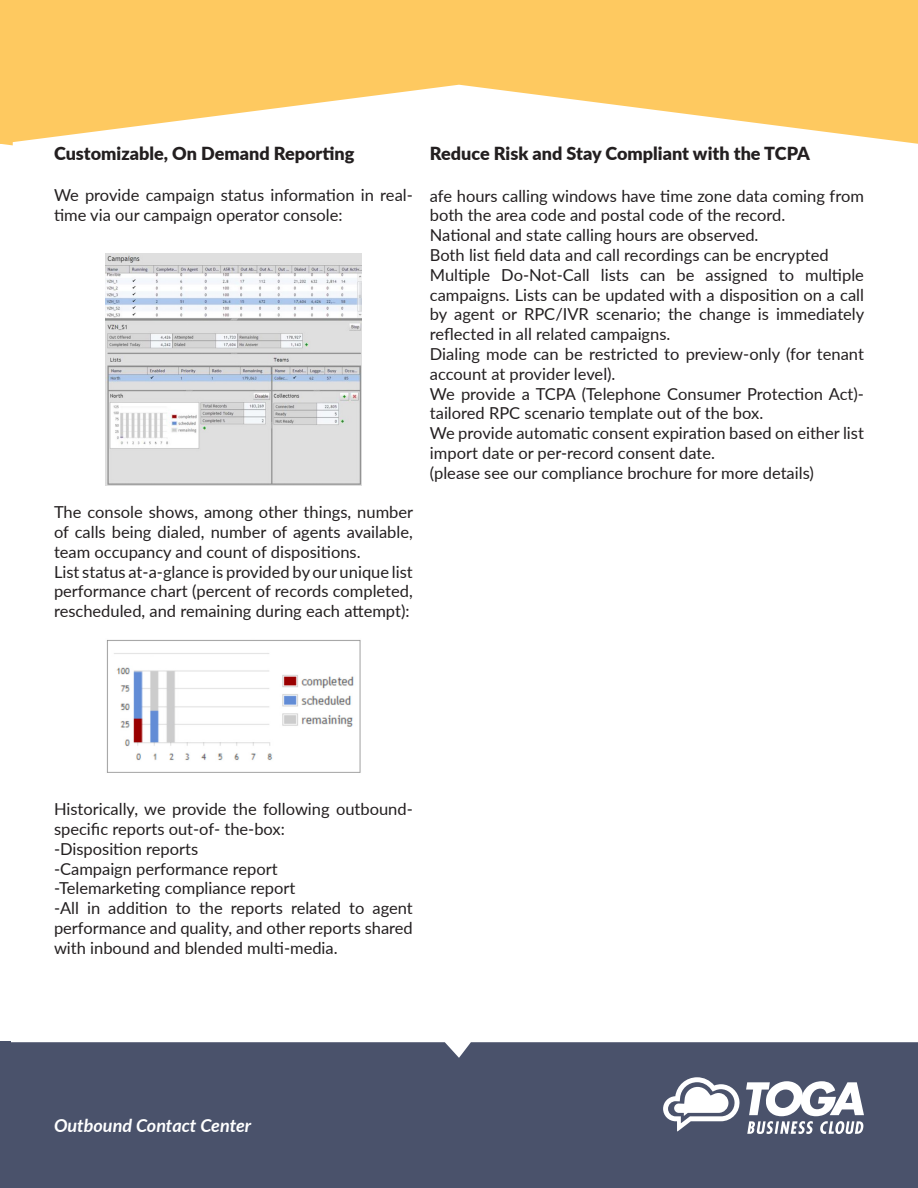
<style>
.page{position:relative;width:918px;height:1188px;background:#fff}
.page>*{position:absolute;margin:0;border:0;box-sizing:border-box;transform-origin:0 0}
.t1{font:900 18px "Lato";color:#231f20}
.t2{font:italic 700 18px "Lato";color:#fff}
.t3{font:16.5px/19.8px "Lato";color:#231f20}
</style>
<div class="page">
<svg style="left:0;top:0;width:918px;height:144px;fill:#fec960"></svg>
<div style="left:0;top:1042px;width:918px;height:146px;background:#4a526b"></div>
<img style="left:106px;top:254px;width:255px;height:231px">
<img style="left:106px;top:640px;width:255px;height:133px">
<svg style="left:663px;top:1077px;width:77px;height:55px"></svg>
<svg style="left:746px;top:1081px;width:118px;height:53px"></svg>
<p class="t1" style="left:54px;top:140px;width:302px">Customizable, On Demand Reporting</p>
<p class="t3" style="left:54px;top:185px;width:360px">We provide campaign status information in real&shy;time via our campaign operator console:</p>
<p class="t3" style="left:54px;top:502px;width:361px;text-align:justify">The console shows, among other things, number of calls being dialed, number of agents available, team occupancy and count of dispositions.</p>
<p class="t3" style="left:54px;top:561px;width:360px;text-align:justify">List status at-a-glance is provided by our unique list performance chart (percent of records completed, rescheduled, and remaining during each attempt):</p>
<p class="t1" style="left:430px;top:140px;width:382px">Reduce Risk and Stay Compliant with the TCPA</p>
<p class="t3" style="left:430px;top:185px;width:436px">afe hours calling windows have time zone data coming from both the area code and postal code of the record.</p>
<p class="t3" style="left:430px;top:225px;width:330px">National and state calling hours are observed.</p>
<p class="t3" style="left:430px;top:244px;width:400px">Both list field data and call recordings can be encrypted</p>
<p class="t3" style="left:430px;top:264px;width:436px;text-align:justify">Multiple Do-Not-Call lists can be assigned to multiple campaigns. Lists can be updated with a disposition on a call by agent or RPC/IVR scenario; the change is immediately reflected in all related campaigns.</p>
<p class="t3" style="left:430px;top:343px;width:436px">Dialing mode can be restricted to preview-only (for tenant account at provider level).</p>
<p class="t3" style="left:430px;top:383px;width:436px">We provide a TCPA (Telephone Consumer Protection Act)- tailored RPC scenario template out of the box.</p>
<p class="t3" style="left:430px;top:423px;width:436px">We provide automatic consent expiration based on either list import date or per-record consent date.</p>
<p class="t3" style="left:430px;top:462px;width:385px">(please see our compliance brochure for more details)</p>
<p class="t3" style="left:54px;top:799px;width:360px">Historically, we provide the following outbound&shy;specific reports out-of- the-box:</p>
<p class="t3" style="left:54px;top:838px;width:146px">-Disposition reports</p>
<p class="t3" style="left:54px;top:858px;width:225px">-Campaign performance report</p>
<p class="t3" style="left:54px;top:878px;width:243px">-Telemarketing compliance report</p>
<p class="t3" style="left:54px;top:898px;width:360px;text-align:justify">-All in addition to the reports related to agent performance and quality, and other reports shared with inbound and blended multi-media.</p>
<p class="t2" style="left:54px;top:1112px;width:199px">Outbound Contact Center</p>
</div>
